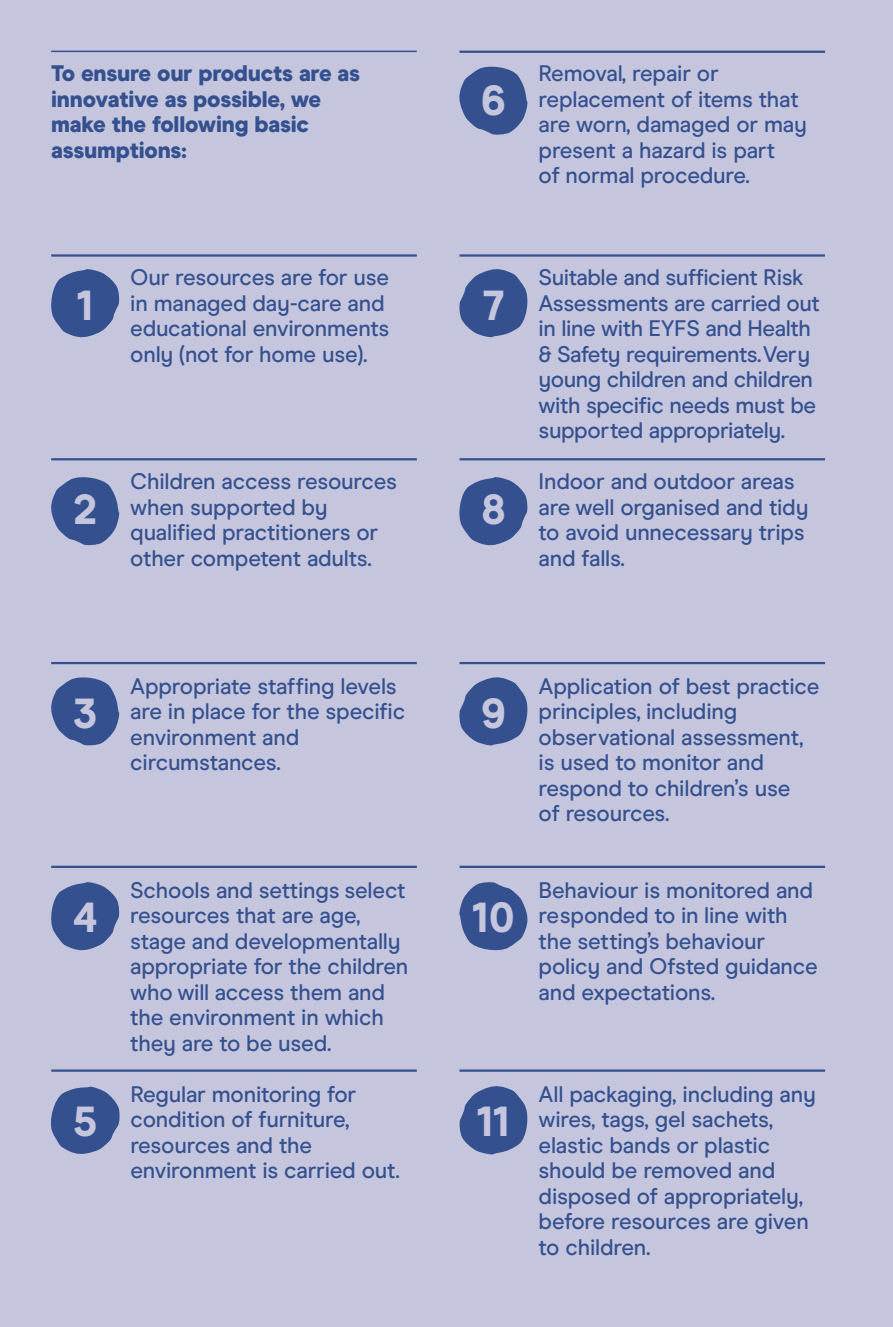
<style>
.page{position:relative;width:893px;height:1327px;background:#c5c6dd}
.page>*{position:absolute;margin:0;border:0;box-sizing:border-box;transform-origin:0 0}
.t1{font:800 42px "Modern Era";color:#c5c6dd}
.t2{font:500 22.5px/25.5px "Modern Era";letter-spacing:-.01em;color:#34508f}
.t3{font:900 22.5px/25.5px "Modern Era";letter-spacing:-.01em;color:#34508f}
</style>
<div class="page">
<hr style="left:51px;top:1069px;width:366px;height:2px;background:#34508f">
<svg style="left:50px;top:1086px;width:70px;height:68px"></svg>
<hr style="left:459px;top:51px;width:366px;height:2px;background:#34508f">
<hr style="left:459px;top:254px;width:366px;height:3px;background:#34508f">
<hr style="left:459px;top:458px;width:366px;height:2px;background:#34508f">
<hr style="left:459px;top:662px;width:366px;height:2px;background:#34508f">
<hr style="left:459px;top:865px;width:366px;height:3px;background:#34508f">
<hr style="left:459px;top:1069px;width:366px;height:2px;background:#34508f">
<svg style="left:459px;top:66px;width:69px;height:69px"></svg>
<svg style="left:459px;top:677px;width:69px;height:69px"></svg>
<svg style="left:459px;top:882px;width:69px;height:69px"></svg>
<svg style="left:459px;top:269px;width:69px;height:69px"></svg>
<svg style="left:459px;top:477px;width:69px;height:69px"></svg>
<svg style="left:459px;top:1086px;width:69px;height:69px"></svg>
<hr style="left:51px;top:254px;width:366px;height:3px;background:#34508f">
<hr style="left:51px;top:458px;width:366px;height:2px;background:#34508f">
<hr style="left:51px;top:662px;width:366px;height:2px;background:#34508f">
<hr style="left:51px;top:865px;width:366px;height:3px;background:#34508f">
<svg style="left:51px;top:677px;width:69px;height:69px"></svg>
<svg style="left:51px;top:882px;width:69px;height:69px"></svg>
<svg style="left:51px;top:269px;width:69px;height:69px"></svg>
<svg style="left:51px;top:477px;width:69px;height:69px"></svg>
<hr style="left:51px;top:51px;width:366px;height:1px;background:#34508f">
<p class="t3" style="left:51px;top:61px;width:311px">To ensure our products are as innovative as possible, we make the following basic assumptions:</p>
<p class="t1" style="left:77px;top:280px;width:18px">1</p>
<p class="t2" style="left:130px;top:265px;width:260px">Our resources are for use</p>
<p class="t2" style="left:130px;top:290px;width:261px">in managed day-care and educational environments</p>
<p class="t2" style="left:130px;top:341px;width:239px">only (not for home use).</p>
<p class="t1" style="left:73px;top:484px;width:25px">2</p>
<p class="t2" style="left:130px;top:469px;width:268px">Children access resources when supported by qualified practitioners or other competent adults.</p>
<p class="t1" style="left:481px;top:76px;width:26px">6</p>
<p class="t1" style="left:483px;top:280px;width:23px">7</p>
<p class="t1" style="left:481px;top:484px;width:26px">8</p>
<p class="t2" style="left:539px;top:61px;width:182px">Removal, repair or</p>
<p class="t2" style="left:539px;top:86px;width:262px">replacement of items that</p>
<p class="t2" style="left:539px;top:112px;width:270px">are worn, damaged or may present a hazard is part</p>
<p class="t2" style="left:539px;top:163px;width:213px">of normal procedure.</p>
<p class="t2" style="left:539px;top:265px;width:283px">Suitable and sufficient Risk<br>Assessments are carried out in line with EYFS and Health &amp; Safety requirements. Very young children and children with specific needs must be supported appropriately.</p>
<p class="t2" style="left:539px;top:469px;width:257px">Indoor and outdoor areas</p>
<p class="t2" style="left:539px;top:494px;width:271px">are well organised and tidy</p>
<p class="t2" style="left:539px;top:520px;width:268px">to avoid unnecessary trips</p>
<p class="t2" style="left:539px;top:545px;width:88px">and falls.</p>
<p class="t1" style="left:73px;top:688px;width:26px">3</p>
<p class="t2" style="left:130px;top:673px;width:268px">Appropriate staffing levels</p>
<p class="t2" style="left:130px;top:698px;width:276px">are in place for the specific environment and circumstances.</p>
<p class="t1" style="left:73px;top:892px;width:26px">4</p>
<p class="t2" style="left:130px;top:877px;width:277px">Schools and settings select resources that are age,</p>
<p class="t2" style="left:130px;top:928px;width:272px">stage and developmentally</p>
<p class="t2" style="left:130px;top:953px;width:280px">appropriate for the children who will access them and the environment in which they are to be used.</p>
<p class="t1" style="left:481px;top:688px;width:26px">9</p>
<p class="t1" style="left:473px;top:892px;width:43px">10</p>
<p class="t2" style="left:130px;top:1081px;width:271px">Regular monitoring for condition of furniture, resources and the environment is carried out.</p>
<p class="t1" style="left:73px;top:1096px;width:26px">5</p>
<p class="t1" style="left:477px;top:1096px;width:34px">11</p>
<p class="t2" style="left:539px;top:673px;width:282px">Application of best practice principles, including observational assessment,</p>
<p class="t2" style="left:539px;top:749px;width:253px">is used to monitor and respond to children’s use</p>
<p class="t2" style="left:539px;top:800px;width:132px">of resources.</p>
<p class="t2" style="left:539px;top:877px;width:281px">Behaviour is monitored and responded to in line with the setting’s behaviour policy and Ofsted guidance and expectations.</p>
<p class="t2" style="left:539px;top:1081px;width:279px">All packaging, including any wires, tags, gel sachets, elastic bands or plastic should be removed and disposed of appropriately, before resources are given to children.</p>
</div>
